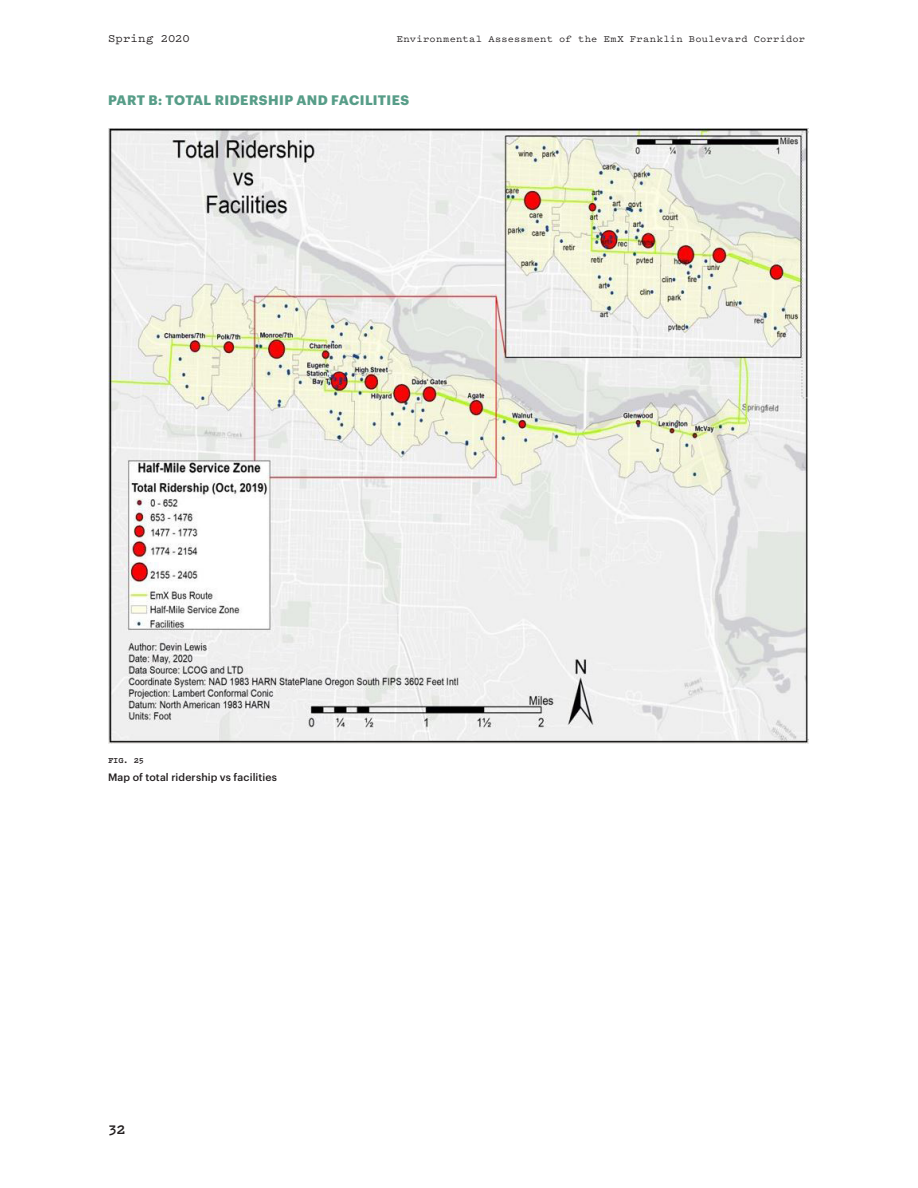
<style>
.page{position:relative;width:918px;height:1188px;background:#fff}
.page>*{position:absolute;margin:0;border:0;box-sizing:border-box;transform-origin:0 0}
.t1{font:700 15px "Pitch";color:#231f20}
.SCYP_Heading_2_Turq{font:700 13.5px "Graphik";letter-spacing:.03em;color:#579d88}
.t2{font:500 12px "Pitch";letter-spacing:.01em;color:#231f20}
.SCYP_Figure_Title{font:500 10.5px "Graphik";letter-spacing:.015em;color:#231f20}
.t3{font:500 10.2px "Pitch";letter-spacing:.03em;color:#231f20}
.t4{font:700 8.7px "Pitch";color:#231f20}
</style>
<div class="page">
<img style="left:108px;top:129px;width:701px;height:615px">
<p class="t2" style="left:108px;top:30px;width:83px">Spring 2020</p>
<p class="t3" style="left:397px;top:32px;width:410px">Environmental Assessment of the EmX Franklin Boulevard Corridor</p>
<p class="SCYP_Heading_2_Turq" style="left:108px;top:90px;width:303px">PART B: TOTAL RIDERSHIP AND FACILITIES</p>
<p class="t4" style="left:108px;top:754px;width:38px">FIG. 25</p>
<p class="SCYP_Figure_Title" style="left:108px;top:769px;width:171px">Map of total ridership vs facilities</p>
<h1 class="t1" style="left:108px;top:1119px;width:19px">32</h1>
</div>
